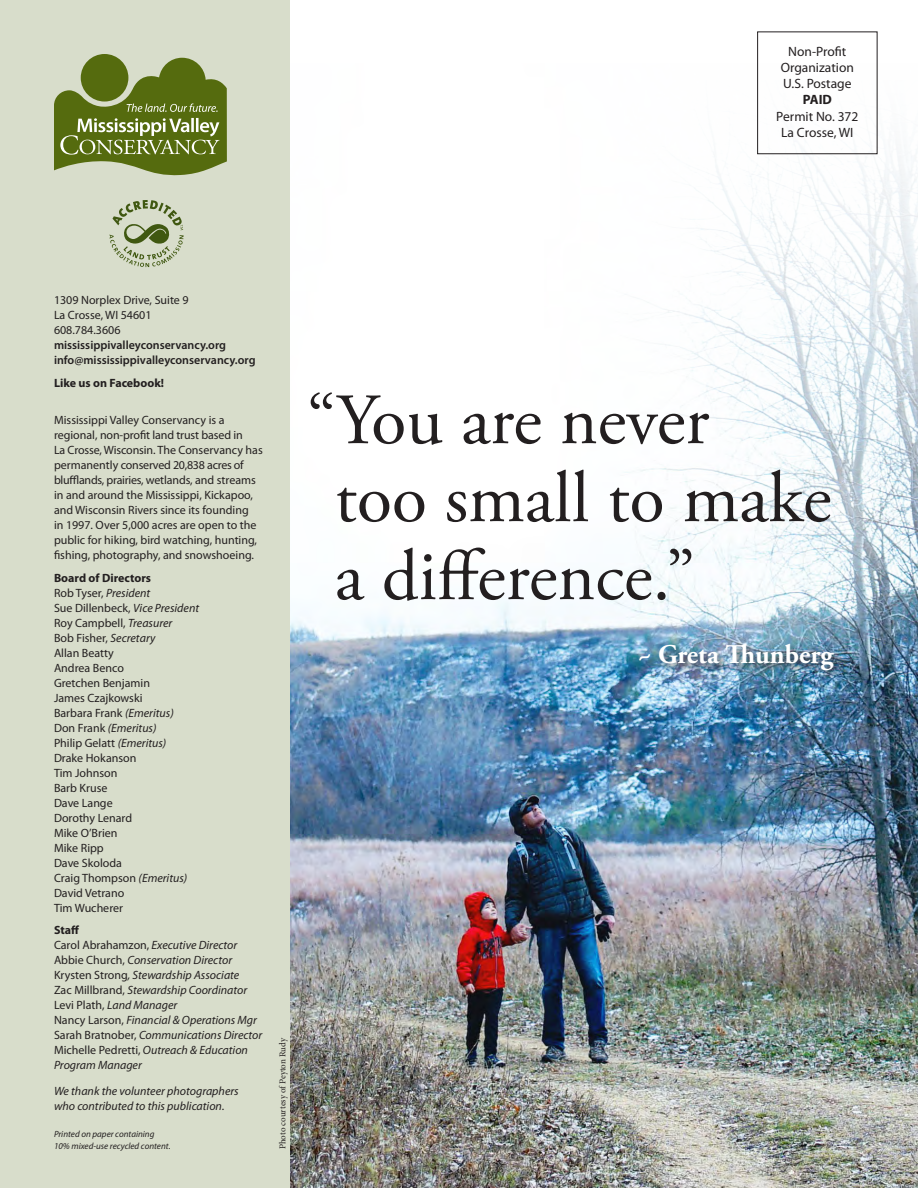
<style>
.page{position:relative;width:918px;height:1188px;background:#fff}
.page>*{position:absolute;margin:0;border:0;box-sizing:border-box;transform-origin:0 0}
.t1{font:72px/78px "Adobe Garamond Pro";color:#231f20}
.t2{font:700 27px "Adobe Garamond Pro";color:#fff}
.t3{font:13.5px "Myriad Pro";color:#231f20}
.t4{font:700 13.5px "Myriad Pro";color:#231f20}
.t5{font:12px/15px "Myriad Pro";color:#231f20}
.t6{font:italic 12px/15px "Myriad Pro";color:#231f20}
.t7{font:600 12px "Myriad Pro";color:#231f20}
.t8{font:700 12px "Myriad Pro";color:#231f20}
.t9{font:italic 9px/12px "Myriad Pro";color:#231f20}
.t10{font:9px "Minion Pro";letter-spacing:-.005em;color:#231f20}
.s1{font-style:italic}
.s2{font-style:normal}
</style>
<div class="page">
<img style="left:290px;top:31px;width:628px;height:1157px">
<div style="left:0;top:0;width:290px;height:1188px;background:#d8ddcb"></div>
<div style="left:81px;top:54px;width:47px;height:48px;background:#556b0e;border-radius:50%"></div>
<svg style="left:54px;top:58px;width:173px;height:117px"></svg>
<svg style="left:109px;top:200px;width:75px;height:67px"></svg>
<div style="left:757px;top:32px;width:121px;height:122px;border:1px solid #231f20"></div>
<div style="left:637px;top:642px;width:207px;height:39px;background:#231f20;opacity:.8"></div>
<p class="t3" style="left:788px;top:43px;width:60px">Non-Profit</p>
<p class="t3" style="left:781px;top:59px;width:75px">Organization</p>
<p class="t3" style="left:783px;top:75px;width:70px">U.S. Postage</p>
<p class="t4" style="left:803px;top:91px;width:31px">PAID</p>
<p class="t3" style="left:776px;top:108px;width:84px">Permit No. 372</p>
<p class="t3" style="left:781px;top:124px;width:74px">La Crosse, WI</p>
<p class="t5" style="left:54px;top:292px;width:136px">1309 Norplex Drive, Suite 9</p>
<p class="t5" style="left:54px;top:307px;width:99px">La Crosse, WI 54601</p>
<p class="t5" style="left:54px;top:322px;width:68px">608.784.3606</p>
<p class="t7" style="left:54px;top:338px;width:174px">mississippivalleyconservancy.org</p>
<p class="t7" style="left:54px;top:353px;width:203px">info@mississippivalleyconservancy.org</p>
<p class="t8" style="left:54px;top:375px;width:112px">Like us on Facebook!</p>
<p class="t5" style="left:54px;top:412px;width:210px">Mississippi Valley Conservancy is a regional, non-profit land trust based in<br>La Crosse, Wisconsin. The Conservancy has permanently conserved 20,838 acres of blufflands, prairies, wetlands, and streams in and around the Mississippi, Kickapoo, and Wisconsin Rivers since its founding<br>in 1997. Over 5,000 acres are open to the public for hiking, bird watching, hunting, fishing, photography, and snowshoeing.</p>
<p class="t8" style="left:54px;top:570px;width:99px">Board of Directors</p>
<p class="t5" style="left:54px;top:585px;width:98px">Rob Tyser, <span class="s1">President</span></p>
<p class="t5" style="left:54px;top:600px;width:147px">Sue Dillenbeck, <span class="s1">Vice President</span></p>
<p class="t5" style="left:54px;top:615px;width:120px">Roy Campbell, <span class="s1">Treasurer</span></p>
<p class="t5" style="left:54px;top:630px;width:103px">Bob Fisher, <span class="s1">Secretary</span></p>
<p class="t5" style="left:54px;top:645px;width:61px">Allan Beatty</p>
<p class="t5" style="left:54px;top:660px;width:71px">Andrea Benco</p>
<p class="t5" style="left:54px;top:675px;width:98px">Gretchen Benjamin</p>
<p class="t5" style="left:54px;top:690px;width:90px">James Czajkowski</p>
<p class="t5" style="left:54px;top:705px;width:121px">Barbara Frank <span class="s1">(Emeritus)</span></p>
<p class="t6" style="left:54px;top:720px;width:104px"><span class="s2">Don Frank</span> (Emeritus)</p>
<p class="t5" style="left:54px;top:735px;width:114px">Philip Gelatt <span class="s1">(Emeritus)</span></p>
<p class="t5" style="left:54px;top:750px;width:84px">Drake Hokanson</p>
<p class="t5" style="left:54px;top:765px;width:65px">Tim Johnson</p>
<p class="t5" style="left:54px;top:780px;width:55px">Barb Kruse</p>
<p class="t5" style="left:54px;top:795px;width:60px">Dave Lange</p>
<p class="t5" style="left:54px;top:810px;width:80px">Dorothy Lenard</p>
<p class="t5" style="left:54px;top:825px;width:65px">Mike O’Brien</p>
<p class="t5" style="left:54px;top:840px;width:51px">Mike Ripp</p>
<p class="t5" style="left:54px;top:855px;width:69px">Dave Skoloda</p>
<p class="t5" style="left:54px;top:870px;width:135px">Craig Thompson <span class="s1">(Emeritus)</span></p>
<p class="t5" style="left:54px;top:885px;width:72px">David Vetrano</p>
<p class="t5" style="left:54px;top:900px;width:71px">Tim Wucherer</p>
<p class="t8" style="left:54px;top:922px;width:27px">Staff</p>
<p class="t6" style="left:54px;top:937px;width:185px"><span class="s2">Carol Abrahamzon,</span> Executive Director</p>
<p class="t6" style="left:54px;top:952px;width:180px"><span class="s2">Abbie Church,</span> Conservation Director</p>
<p class="t6" style="left:54px;top:967px;width:187px"><span class="s2">Krysten Strong</span>, Stewardship Associate</p>
<p class="t6" style="left:54px;top:982px;width:195px"><span class="s2">Zac Millbrand,</span> Stewardship Coordinator</p>
<p class="t6" style="left:54px;top:997px;width:125px"><span class="s2">Levi Plath,</span> Land Manager</p>
<p class="t6" style="left:54px;top:1012px;width:205px"><span class="s2">Nancy Larson,</span> Financial &amp; Operations Mgr</p>
<p class="t6" style="left:54px;top:1027px;width:210px"><span class="s2">Sarah Bratnober,</span> Communications Director</p>
<p class="t6" style="left:54px;top:1042px;width:196px"><span class="s2">Michelle Pedretti,</span> Outreach &amp; Education<br>Program Manager</p>
<p class="t6" style="left:54px;top:1083px;width:186px">We thank the volunteer photographers who contributed to this publication.</p>
<p class="t9" style="left:54px;top:1128px;width:118px">Printed on paper containing<br>10% mixed-use recycled content.</p>
<p class="t10" style="left:277px;top:1149px;width:113px;rotate:-90deg">Photo courtesy of Peyton Rudy</p>
<p class="t1" style="left:335px;top:384px;width:498px;text-indent:-28px">“You are never<br>too small to make a difference.”</p>
<p class="t2" style="left:638px;top:639px;width:197px">~ Greta Thunberg</p>
</div>
